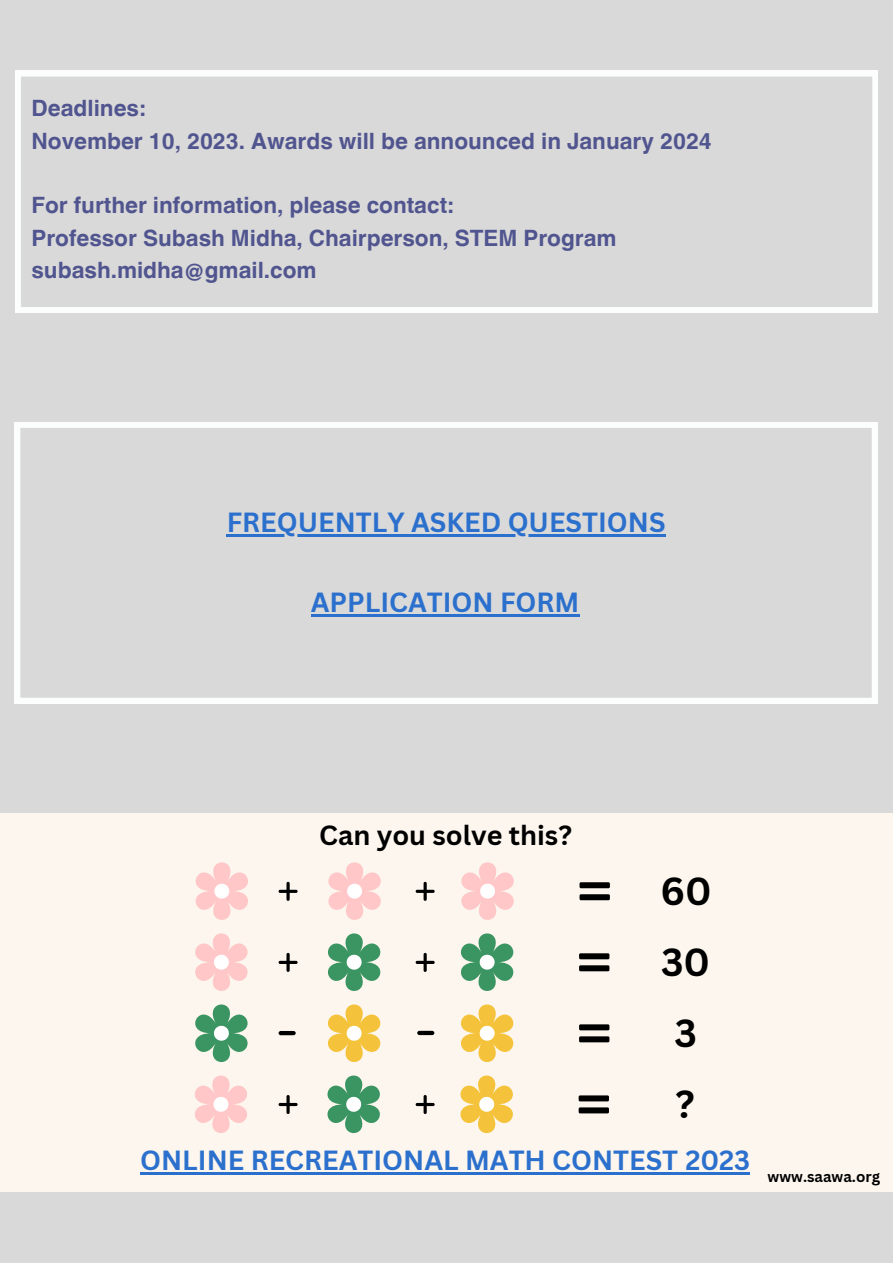
<style>
.page{position:relative;width:893px;height:1264px;background:#fff}
.page>*{position:absolute;margin:0;border:0;box-sizing:border-box;transform-origin:0 0}
.t1{font:700 38.1px "Canva Sans";color:#000}
.t2{font:700 27px "Canva Sans";color:#2b70cd}
.t3{font:700 27px "Canva Sans";color:#000}
.t4{font:700 22.5px "Helvetica World";color:#51558f}
.t5{font:700 15px "Canva Sans";color:#000}
</style>
<div class="page">
<div style="left:0;top:0;width:892px;height:1262px;background:#d9d9d9"></div>
<svg style="left:15px;top:71px;width:862px;height:242px"></svg>
<svg style="left:15px;top:422px;width:862px;height:281px"></svg>
<hr style="left:227px;top:534px;width:439px;height:2px;background:#2b70cd">
<hr style="left:311px;top:614px;width:268px;height:3px;background:#2b70cd">
<div style="left:0;top:812px;width:892px;height:379px;background:#fcf6ee"></div>
<div style="left:579px;top:882px;width:31px;height:6px;background:#000;border-radius:2px"></div>
<div style="left:579px;top:894px;width:31px;height:6px;background:#000;border-radius:2px"></div>
<div style="left:579px;top:953px;width:30px;height:6px;background:#000;border-radius:2px"></div>
<div style="left:579px;top:965px;width:30px;height:6px;background:#000;border-radius:2px"></div>
<div style="left:579px;top:1024px;width:30px;height:6px;background:#000;border-radius:2px"></div>
<div style="left:579px;top:1036px;width:30px;height:6px;background:#000;border-radius:2px"></div>
<svg style="left:195px;top:862px;width:53px;height:271px"></svg>
<svg style="left:327px;top:862px;width:54px;height:271px"></svg>
<svg style="left:460px;top:862px;width:54px;height:271px"></svg>
<div style="left:578px;top:1095px;width:31px;height:6px;background:#000;border-radius:2px"></div>
<div style="left:578px;top:1107px;width:31px;height:6px;background:#000;border-radius:2px"></div>
<svg style="left:278px;top:881px;width:19px;height:19px"></svg>
<svg style="left:415px;top:881px;width:19px;height:19px"></svg>
<svg style="left:278px;top:952px;width:19px;height:19px"></svg>
<svg style="left:415px;top:952px;width:19px;height:19px"></svg>
<svg style="left:278px;top:1095px;width:19px;height:18px"></svg>
<svg style="left:415px;top:1095px;width:19px;height:18px"></svg>
<div style="left:278px;top:1030px;width:17px;height:5px;background:#000;border-radius:2px"></div>
<div style="left:417px;top:1030px;width:17px;height:5px;background:#000;border-radius:2px"></div>
<hr style="left:140px;top:1172px;width:538px;height:2px;background:#2b70cd">
<svg style="left:678px;top:1172px;width:7px;height:2px"></svg>
<hr style="left:685px;top:1172px;width:65px;height:2px;background:#2b70cd">
<p class="t4" style="left:31px;top:90px;width:115px">Deadlines:</p>
<p class="t4" style="left:31px;top:123px;width:682px">November 10, 2023. Awards will be announced in January 2024</p>
<p class="t4" style="left:31px;top:187px;width:423px">For further information, please contact:</p>
<p class="t4" style="left:31px;top:219px;width:586px">Professor Subash Midha, Chairperson, STEM Program</p>
<p class="t4" style="left:31px;top:252px;width:286px">subash.midha@gmail.com</p>
<p class="t2" style="left:227px;top:503px;width:440px">FREQUENTLY ASKED QUESTIONS</p>
<p class="t2" style="left:311px;top:583px;width:270px">APPLICATION FORM</p>
<p class="t3" style="left:319px;top:816px;width:254px">Can you solve this?</p>
<p class="t1" style="left:660px;top:864px;width:53px">60</p>
<p class="t1" style="left:661px;top:935px;width:51px">30</p>
<p class="t1" style="left:674px;top:1006px;width:24px">3</p>
<p class="t1" style="left:675px;top:1077px;width:21px">?</p>
<p class="t2" style="left:140px;top:1140px;width:611px">ONLINE RECREATIONAL MATH CONTEST 2023</p>
<p class="t5" style="left:767px;top:1165px;width:114px">www.saawa.org</p>
</div>
